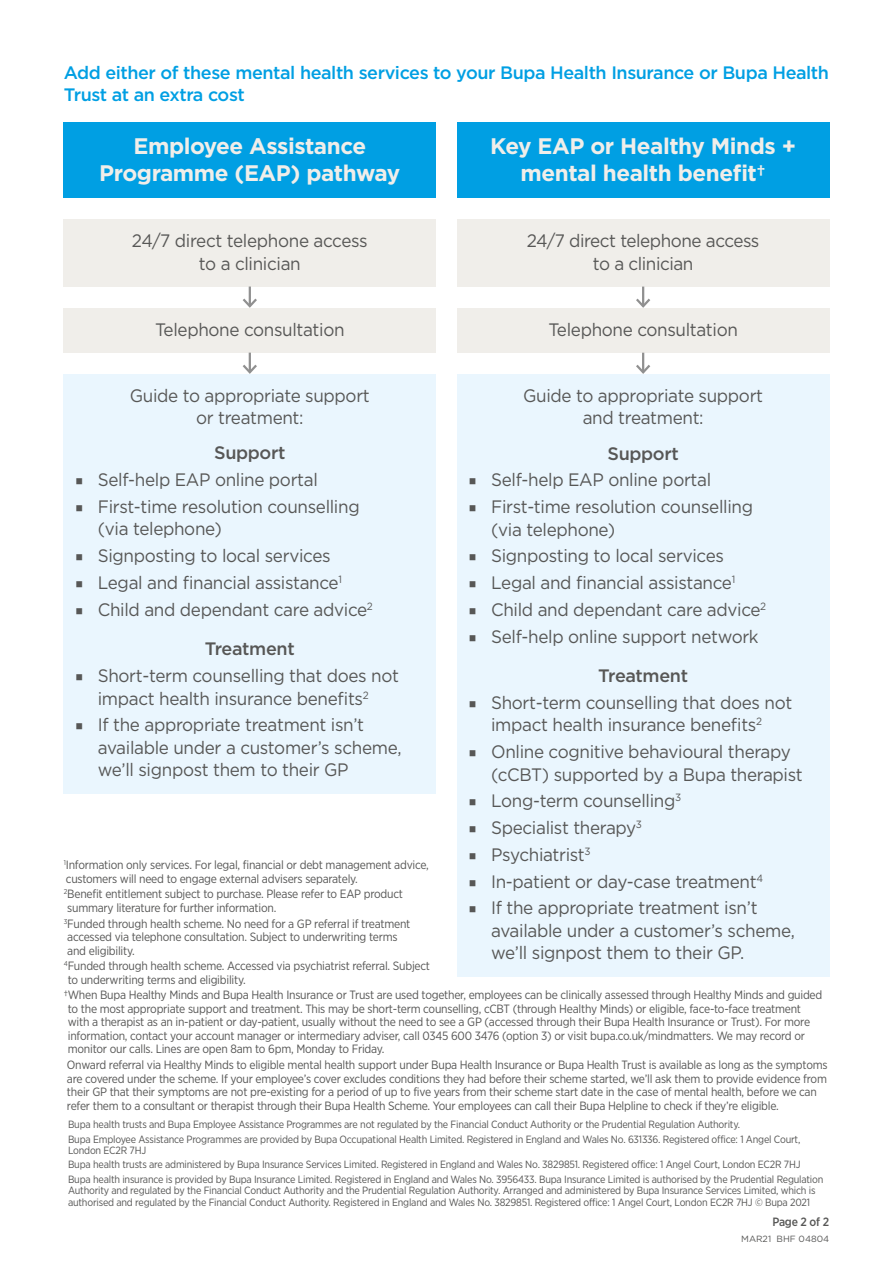
<style>
.page{position:relative;width:893px;height:1263px;background:#fff}
.page>*{position:absolute;margin:0;border:0;box-sizing:border-box;transform-origin:0 0}
.A4_1pp_Sub_A_-_WARM{font:700 22.5px/27px "Gotham";letter-spacing:-.02em;color:#f0eeea;text-align:center}
.A4_1pp_Body_Copy{font:18px/22.5px "Gotham";letter-spacing:-.02em;color:#575756;scale:.95 1}
.A4_1pp_Sub_B_-_CYAN{font:500 18px/22.5px "Gotham";letter-spacing:-.025em;color:#009fe3}
.A4_1pp_Sub_D_-_GREY{font:500 18px "Gotham";letter-spacing:-.02em;color:#575756}
.A4_1pp_Reference_Cop{font:12px/13.5px "Gotham Narrow";letter-spacing:-.02em;color:#575756}
.A4_1pp_Reference_Cop-2{font:500 12px "Gotham Narrow";letter-spacing:-.02em;color:#575756}
.A4_1pp_Reference_Cop-3{font:10.5px/11.7px "Gotham Narrow";letter-spacing:-.02em;color:#575756}
.A4_1pp_Print_Code{font:9px "Gotham";color:#575756}
</style>
<div class="page">
<div style="left:64px;top:123px;width:372px;height:75px;background:#009fe3"></div>
<div style="left:457px;top:123px;width:372px;height:75px;background:#009fe3"></div>
<div style="left:64px;top:219px;width:372px;height:68px;background:#f0eeea"></div>
<div style="left:457px;top:219px;width:372px;height:68px;background:#f0eeea"></div>
<div style="left:64px;top:308px;width:372px;height:45px;background:#f0eeea"></div>
<div style="left:457px;top:308px;width:372px;height:45px;background:#f0eeea"></div>
<div style="left:64px;top:374px;width:372px;height:419px;background:#eaf6fe"></div>
<div style="left:457px;top:374px;width:372px;height:602px;background:#eaf6fe"></div>
<svg style="left:242px;top:287px;width:15px;height:21px"></svg>
<svg style="left:242px;top:353px;width:15px;height:21px"></svg>
<svg style="left:636px;top:287px;width:15px;height:21px"></svg>
<svg style="left:636px;top:353px;width:15px;height:21px"></svg>
<p class="A4_1pp_Sub_B_-_CYAN" style="left:64px;top:61px;width:767px">Add either of these mental health services to your Bupa Health Insurance or Bupa Health<br>Trust at an extra cost</p>
<p class="A4_1pp_Sub_A_-_WARM" style="left:99px;top:132px;width:303px">Employee Assistance<br>Programme (EAP) pathway</p>
<p class="A4_1pp_Sub_A_-_WARM" style="left:490px;top:132px;width:307px">Key EAP or Healthy Minds + mental health benefit†</p>
<p class="A4_1pp_Body_Copy" style="left:132px;top:229px;width:250px;text-align:center">24/7 direct telephone access to a clinician</p>
<p class="A4_1pp_Body_Copy" style="left:527px;top:229px;width:246px;text-align:center">24/7 direct telephone access to a clinician</p>
<p class="A4_1pp_Body_Copy" style="left:155px;top:318px;width:201px">Telephone consultation</p>
<p class="A4_1pp_Body_Copy" style="left:548px;top:318px;width:201px">Telephone consultation</p>
<p class="A4_1pp_Body_Copy" style="left:130px;top:384px;width:254px;text-align:center">Guide to appropriate support or treatment:</p>
<p class="A4_1pp_Sub_D_-_GREY" style="left:214px;top:443px;width:73px">Support</p>
<p class="A4_1pp_Body_Copy" style="left:98px;top:468px;width:233px">Self-help EAP online portal</p>
<p class="A4_1pp_Body_Copy" style="left:98px;top:495px;width:277px">First-time resolution counselling (via telephone)</p>
<p class="A4_1pp_Body_Copy" style="left:98px;top:544px;width:247px">Signposting to local services</p>
<p class="A4_1pp_Body_Copy" style="left:98px;top:571px;width:258px">Legal and financial assistance<sup>1</sup></p>
<p class="A4_1pp_Body_Copy" style="left:98px;top:598px;width:291px">Child and dependant care advice<sup>2</sup></p>
<p class="A4_1pp_Sub_D_-_GREY" style="left:205px;top:639px;width:91px">Treatment</p>
<p class="A4_1pp_Body_Copy" style="left:98px;top:664px;width:319px">Short-term counselling that does not impact health insurance benefits<sup>2</sup></p>
<p class="A4_1pp_Body_Copy" style="left:98px;top:713px;width:321px">If the appropriate treatment isn’t available under a customer’s scheme, we’ll signpost them to their GP</p>
<p class="A4_1pp_Body_Copy" style="left:523px;top:384px;width:254px;text-align:center">Guide to appropriate support and treatment:</p>
<p class="A4_1pp_Sub_D_-_GREY" style="left:607px;top:443px;width:73px">Support</p>
<p class="A4_1pp_Body_Copy" style="left:491px;top:468px;width:233px">Self-help EAP online portal</p>
<p class="A4_1pp_Body_Copy" style="left:491px;top:495px;width:277px">First-time resolution counselling (via telephone)</p>
<p class="A4_1pp_Body_Copy" style="left:491px;top:544px;width:247px">Signposting to local services</p>
<p class="A4_1pp_Body_Copy" style="left:491px;top:571px;width:258px">Legal and financial assistance<sup>1</sup></p>
<p class="A4_1pp_Body_Copy" style="left:491px;top:598px;width:291px">Child and dependant care advice<sup>2</sup></p>
<p class="A4_1pp_Body_Copy" style="left:491px;top:625px;width:283px">Self-help online support network</p>
<p class="A4_1pp_Sub_D_-_GREY" style="left:598px;top:665px;width:91px">Treatment</p>
<p class="A4_1pp_Body_Copy" style="left:491px;top:691px;width:319px">Short-term counselling that does not impact health insurance benefits<sup>2</sup></p>
<p class="A4_1pp_Body_Copy" style="left:491px;top:740px;width:329px">Online cognitive behavioural therapy (cCBT) supported by a Bupa therapist</p>
<p class="A4_1pp_Body_Copy" style="left:491px;top:789px;width:201px">Long-term counselling<sup>3</sup></p>
<p class="A4_1pp_Body_Copy" style="left:491px;top:816px;width:160px">Specialist therapy<sup>3</sup></p>
<p class="A4_1pp_Body_Copy" style="left:491px;top:843px;width:106px">Psychiatrist<sup>3</sup></p>
<p class="A4_1pp_Body_Copy" style="left:491px;top:870px;width:288px">In-patient or day-case treatment<sup>4</sup></p>
<p class="A4_1pp_Body_Copy" style="left:491px;top:896px;width:321px">If the appropriate treatment isn’t available under a customer’s scheme, we’ll signpost them to their GP.</p>
<p class="A4_1pp_Reference_Cop" style="left:64px;top:858px;width:367px"><sup>1</sup>Information only services. For legal, financial or debt management advice, customers will need to engage external advisers separately.</p>
<p class="A4_1pp_Reference_Cop" style="left:64px;top:887px;width:341px"><sup>2</sup>Benefit entitlement subject to purchase. Please refer to EAP product summary literature for further information.</p>
<p class="A4_1pp_Reference_Cop" style="left:64px;top:916px;width:348px"><sup>3</sup>Funded through health scheme. No need for a GP referral if treatment accessed via telephone consultation. Subject to underwriting terms and eligibility.</p>
<p class="A4_1pp_Reference_Cop" style="left:68px;top:959px;width:364px;text-indent:-4px"><sup>4</sup>Funded through health scheme. Accessed via psychiatrist referral. Subject to underwriting terms and eligibility.</p>
<p class="A4_1pp_Reference_Cop" style="left:68px;top:988px;width:756px;text-indent:-4px">†When Bupa Healthy Minds and Bupa Health Insurance or Trust are used together, employees can be clinically assessed through Healthy Minds and guided to the most appropriate support and treatment. This may be short-term counselling, cCBT (through Healthy Minds) or eligible, face-to-face treatment with a therapist as an in-patient or day-patient, usually without the need to see a GP (accessed through their Bupa Health Insurance or Trust). For more information, contact your account manager or intermediary adviser, call 0345 600 3476 (option 3) or visit bupa.co.uk/mindmatters. We may record or monitor our calls. Lines are open 8am to 6pm, Monday to Friday.</p>
<p class="A4_1pp_Reference_Cop" style="left:67px;top:1058px;width:762px">Onward referral via Healthy Minds to eligible mental health support under Bupa Health Insurance or Bupa Health Trust is available as long as the symptoms are covered under the scheme. If your employee’s cover excludes conditions they had before their scheme started, we’ll ask them to provide evidence from their GP that their symptoms are not pre-existing for a period of up to five years from their scheme start date in the case of mental health, before we can refer them to a consultant or therapist through their Bupa Health Scheme. Your employees can call their Bupa Helpline to check if they’re eligible.</p>
<p class="A4_1pp_Reference_Cop-3" style="left:68px;top:1118px;width:674px">Bupa health trusts and Bupa Employee Assistance Programmes are not regulated by the Financial Conduct Authority or the Prudential Regulation Authority.</p>
<p class="A4_1pp_Reference_Cop-3" style="left:68px;top:1133px;width:734px;line-height:11.2px">Bupa Employee Assistance Programmes are provided by Bupa Occupational Health Limited. Registered in England and Wales No. 631336. Registered office: 1 Angel Court,<br>London EC2R 7HJ</p>
<p class="A4_1pp_Reference_Cop-3" style="left:68px;top:1158px;width:734px">Bupa health trusts are administered by Bupa Insurance Services Limited. Registered in England and Wales No. 3829851. Registered office: 1 Angel Court, London EC2R 7HJ</p>
<p class="A4_1pp_Reference_Cop-3" style="left:68px;top:1173px;width:757px">Bupa health insurance is provided by Bupa Insurance Limited. Registered in England and Wales No. 3956433. Bupa Insurance Limited is authorised by the Prudential Regulation<br>Authority and regulated by the Financial Conduct Authority and the Prudential Regulation Authority. Arranged and administered by Bupa Insurance Services Limited, which is authorised and regulated by the Financial Conduct Authority. Registered in England and Wales No. 3829851. Registered office: 1 Angel Court, London EC2R 7HJ © Bupa 2021</p>
<p class="A4_1pp_Reference_Cop-2" style="left:772px;top:1214px;width:58px">Page 2 of 2</p>
<p class="A4_1pp_Print_Code" style="left:741px;top:1234px;width:90px">MAR21 BHF 04804</p>
</div>
